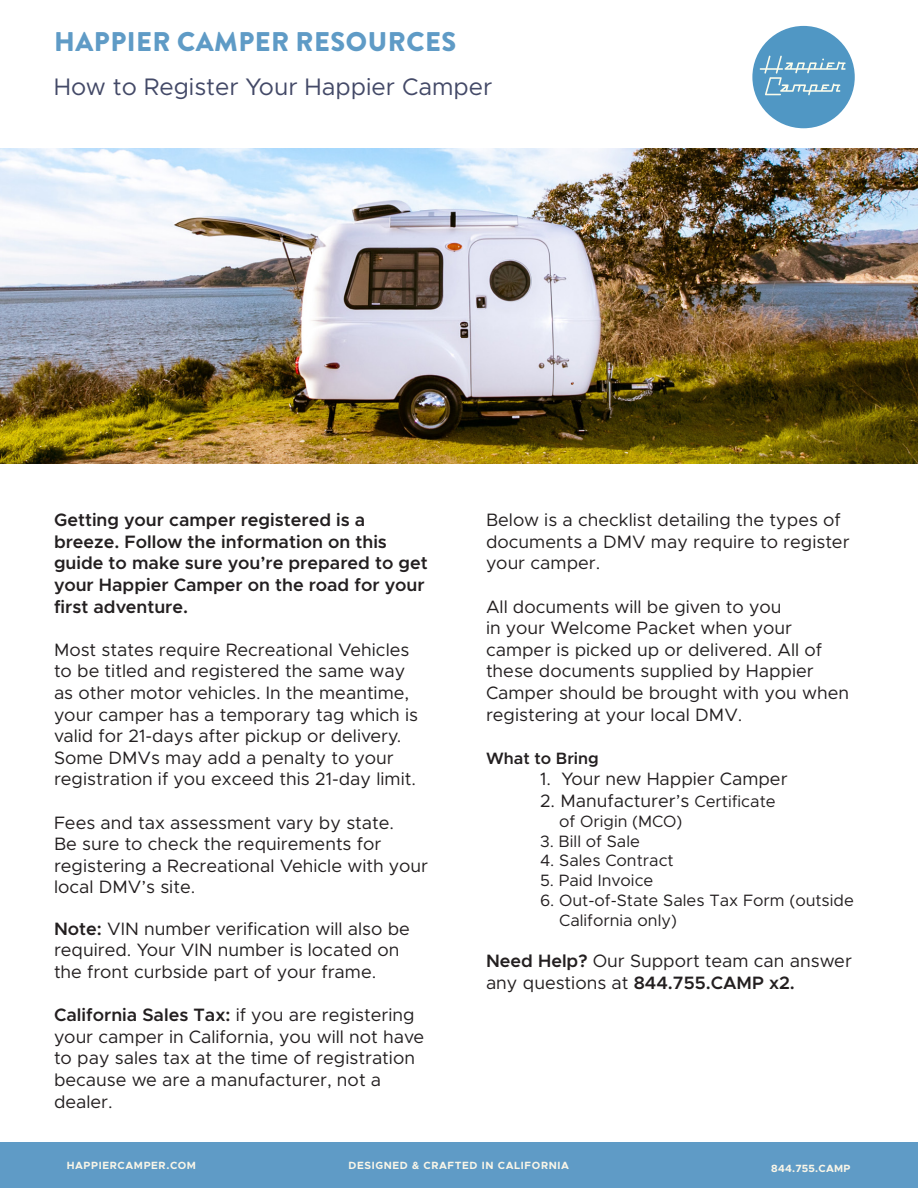
<style>
.page{position:relative;width:918px;height:1188px;background:#fff}
.page>*{position:absolute;margin:0;border:0;box-sizing:border-box;transform-origin:0 0}
.Header_1-_Blue{font:900 27px "Brandon Grotesque";letter-spacing:.02em;color:#5f9bc6}
.Subheader_1-_Black{font:24px "Metropolis";color:#434967}
.Content_Typeface{font:18px/21.6px "Metropolis";color:#231f20}
.Content_Typeface-2{font:600 18px/21.6px "Metropolis";color:#231f20}
.Content_Typeface-3{font:16.5px/19.8px "Metropolis";color:#231f20}
.Content_Typeface-4{font:600 16.5px "Metropolis";color:#231f20}
.t1{font:700 10.5px "Metropolis";letter-spacing:.06em;color:#faf6e8}
.t2{font:700 10.5px "Metropolis";letter-spacing:.02em;color:#faf6e8}
.s1{font-weight:600}
.s2{font-size:16.5px}
</style>
<div class="page">
<img style="left:0;top:148px;width:918px;height:316px">
<div style="left:752px;top:26px;width:103px;height:102px;background:#5097c4;border-radius:50%"></div>
<svg style="left:760px;top:56px;width:86px;height:39px"></svg>
<div style="left:0;top:1143px;width:918px;height:45px;background:#5f9bc6"></div>
<p class="Header_1-_Blue" style="left:54px;top:23px;width:404px">HAPPIER CAMPER RESOURCES</p>
<p class="Subheader_1-_Black" style="left:54px;top:72px;width:440px">How to Register Your Happier Camper</p>
<p class="Content_Typeface-2" style="left:54px;top:509px;width:375px">Getting your camper registered is a breeze. Follow the information on this guide to make sure you’re prepared to get your Happier Camper on the road for your first adventure.</p>
<p class="Content_Typeface" style="left:54px;top:639px;width:366px">Most states require Recreational Vehicles to be titled and registered the same way as other motor vehicles. In the meantime, your camper has a temporary tag which is valid for 21-days after pickup or delivery.<br>Some DMVs may add a penalty to your registration if you exceed this 21-day limit.</p>
<p class="Content_Typeface" style="left:54px;top:811px;width:376px">Fees and tax assessment vary by state.<br>Be sure to check the requirements for registering a Recreational Vehicle with your local DMV’s site.</p>
<p class="Content_Typeface" style="left:54px;top:918px;width:358px"><span class="s1">Note:</span> VIN number verification will also be required. Your VIN number is located on the front curbside part of your frame.</p>
<p class="Content_Typeface" style="left:54px;top:1004px;width:372px"><span class="s1">California Sales Tax:</span> if you are registering your camper in California, you will not have to pay sales tax at the time of registration because we are a manufacturer, not a dealer.</p>
<p class="Content_Typeface" style="left:486px;top:509px;width:365px">Below is a checklist detailing the types of documents a DMV may require to register your camper.</p>
<p class="Content_Typeface" style="left:486px;top:595px;width:365px">All documents will be given to you<br>in your Welcome Packet when your camper is picked up or delivered. All of these documents supplied by Happier Camper should be brought with you when registering at your local DMV.</p>
<p class="Content_Typeface-4" style="left:486px;top:748px;width:114px">What to Bring</p>
<p class="Content_Typeface" style="left:540px;top:768px;width:249px">1. Your new Happier Camper</p>
<p class="Content_Typeface" style="left:540px;top:790px;width:237px">2. Manufacturer’s <span class="s2">Certificate</span></p>
<p class="Content_Typeface-3" style="left:559px;top:811px;width:125px">of Origin (MCO)</p>
<p class="Content_Typeface-3" style="left:540px;top:831px;width:101px">3. Bill of Sale</p>
<p class="Content_Typeface-3" style="left:540px;top:851px;width:135px">4. Sales Contract</p>
<p class="Content_Typeface-3" style="left:540px;top:871px;width:115px">5. Paid Invoice</p>
<p class="Content_Typeface-3" style="left:559px;top:890px;width:296px;text-indent:-19px">6. Out-of-State Sales Tax Form (outside<br>California only)</p>
<p class="Content_Typeface" style="left:486px;top:950px;width:367px"><span class="s1">Need Help?</span> Our Support team can answer any questions at <span class="s1">844.755.CAMP x2.</span></p>
<p class="t1" style="left:67px;top:1159px;width:131px">HAPPIERCAMPER.COM</p>
<p class="t1" style="left:348px;top:1159px;width:222px">DESIGNED &amp; CRAFTED IN CALIFORNIA</p>
<p class="t2" style="left:771px;top:1161px;width:81px">844.755.CAMP</p>
</div>
